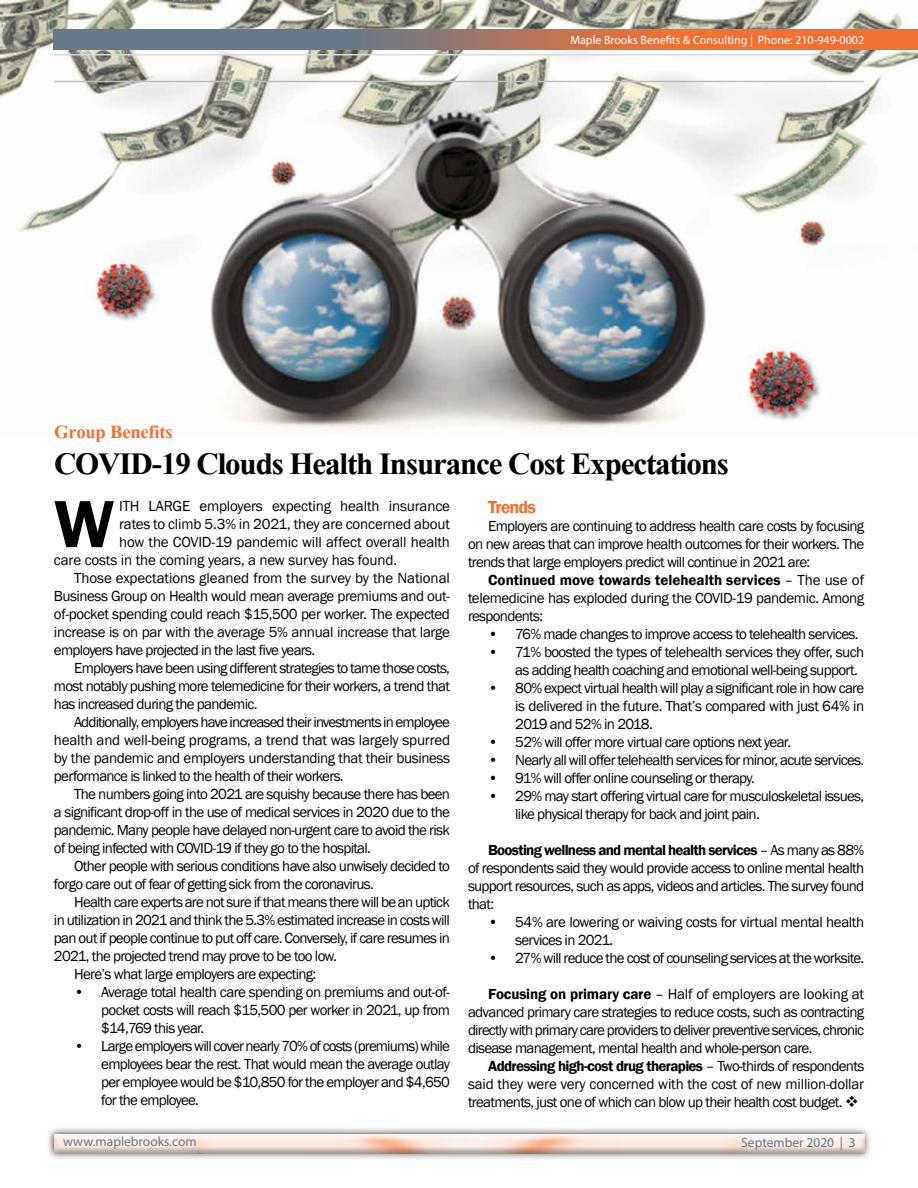
<style>
.page{position:relative;width:918px;height:1188px;background:#fff}
.page>*{position:absolute;margin:0;border:0;box-sizing:border-box;transform-origin:0 0}
.t1{font:600 69px "Franklin Gothic";color:#000}
.t2{font:700 37.5px "Shonar Bangla";letter-spacing:-.03em;color:#000}
.t3{font:700 22.5px "Shonar Bangla";letter-spacing:-.01em;color:#f37032}
.t4{font:600 18px "Franklin Gothic";letter-spacing:-.05em;color:#f37032}
.t5{font:15px/18px "Franklin Gothic";letter-spacing:-.05em;color:#000;text-align:justify}
.t6{font:15px "Franklin Gothic";letter-spacing:-.01em;color:#000}
.t7{font:15px/18px "Franklin Gothic";letter-spacing:-.025em;color:#000}
.t8{font:15px "Franklin Gothic";letter-spacing:-.03em;color:#000}
.t9{font:15px "Franklin Gothic";letter-spacing:-.015em;color:#000}
.t10{font:15px "Franklin Gothic";letter-spacing:-.02em;color:#000}
.t11{font:15px "Franklin Gothic";letter-spacing:-.005em;color:#000}
.t12{font:13.5px "Myriad Pro";color:#667a8c}
.t13{font:12px "Myriad Pro";color:#fff}
.s1{font-weight:600}
</style>
<div class="page">
<img style="left:0;top:0;width:918px;height:431px">
<hr style="left:54px;top:54px;width:810px;height:1px;background:#d7d9da">
<hr style="left:54px;top:81px;width:810px;height:1px;background:#bcbec0">
<svg style="left:0;top:29px;width:1px;height:21px"></svg>
<svg style="left:54px;top:29px;width:864px;height:21px;background:#a87561"></svg>
<div style="left:46px;top:1126px;width:826px;height:35px;background:#000;opacity:.75"></div>
<div style="left:51px;top:1134px;width:813px;height:7px;background:#fff;opacity:.75"></div>
<div style="left:51px;top:1136px;width:813px;height:19px;background:#7f7d79;opacity:.75"></div>
<p class="t13" style="left:570px;top:32px;width:295px">Maple Brooks Benefits &amp; Consulting | Phone: 210-949-0002</p>
<h3 class="t3" style="left:54px;top:419px;width:120px">Group Benefits</h3>
<h2 class="t2" style="left:54px;top:442px;width:676px">COVID-19 Clouds Health Insurance Cost Expectations</h2>
<h1 class="t1" style="left:54px;top:482px;width:62px">W</h1>
<p class="t6" style="left:119px;top:497px;width:332px">ITH LARGE employers expecting health insurance</p>
<p class="t4" style="left:488px;top:496px;width:49px">Trends</p>
<p class="t5" style="left:468px;top:518px;width:398px;text-indent:20px">Employers are continuing to address health care costs by focusing on new areas that can improve health outcomes for their workers. The trends that large employers predict will continue in 2021 are:</p>
<p class="t5" style="left:468px;top:572px;width:398px;text-indent:20px"><span class="s1">Continued move towards telehealth services</span> – The use of telemedicine has exploded during the COVID-19 pandemic. Among respondents:</p>
<p class="t5" style="left:488px;top:626px;width:372px">• 76% made changes to improve access to telehealth services.</p>
<p class="t5" style="left:515px;top:644px;width:351px;text-indent:-27px">• 71% boosted the types of telehealth services they offer, such as adding health coaching and emotional well-being support.</p>
<p class="t5" style="left:515px;top:680px;width:351px;text-indent:-27px">• 80% expect virtual health will play a significant role in how care is delivered in the future. That’s compared with just 64% in 2019 and 52% in 2018.</p>
<p class="t5" style="left:488px;top:734px;width:304px">• 52% will offer more virtual care options next year.</p>
<p class="t5" style="left:488px;top:752px;width:378px">• Nearly all will offer telehealth services for minor, acute services.</p>
<p class="t5" style="left:488px;top:770px;width:268px">• 91% will offer online counseling or therapy.</p>
<p class="t5" style="left:515px;top:788px;width:350px;text-indent:-27px">• 29% may start offering virtual care for musculoskeletal issues, like physical therapy for back and joint pain.</p>
<p class="t5" style="left:468px;top:842px;width:398px;text-indent:20px"><span class="s1">Boosting wellness and mental health services</span> – As many as 88% of respondents said they would provide access to online mental health support resources, such as apps, videos and articles. The survey found that:</p>
<p class="t7" style="left:515px;top:914px;width:350px;text-indent:-27px">• 54% are lowering or waiving costs for virtual mental health services in 2021.</p>
<p class="t5" style="left:488px;top:950px;width:378px">• 27% will reduce the cost of counseling services at the worksite.</p>
<p class="t5" style="left:468px;top:986px;width:398px;text-indent:20px"><span class="s1">Focusing on primary care</span> – Half of employers are looking at advanced primary care strategies to reduce costs, such as contracting directly with primary care providers to deliver preventive services, chronic disease management, mental health and whole-person care.</p>
<p class="t5" style="left:468px;top:1058px;width:398px;text-indent:20px"><span class="s1">Addressing high-cost drug therapies</span> – Two-thirds of respondents said they were very concerned with the cost of new million-dollar treatments, just one of which can blow up their health cost budget. ❖</p>
<p class="t6" style="left:119px;top:515px;width:332px">rates to climb 5.3% in 2021, they are concerned about</p>
<p class="t6" style="left:119px;top:533px;width:332px">how the COVID-19 pandemic will affect overall health</p>
<p class="t6" style="left:54px;top:551px;width:345px">care costs in the coming years, a new survey has found.</p>
<p class="t11" style="left:74px;top:569px;width:377px">Those expectations gleaned from the survey by the National</p>
<p class="t5" style="left:54px;top:588px;width:398px">Business Group on Health would mean average premiums and out-</p>
<p class="t8" style="left:54px;top:605px;width:398px">of-pocket spending could reach $15,500 per worker. The expected</p>
<p class="t10" style="left:54px;top:623px;width:398px">increase is on par with the average 5% annual increase that large</p>
<p class="t5" style="left:54px;top:642px;width:263px">employers have projected in the last five years.</p>
<p class="t5" style="left:74px;top:660px;width:377px">Employers have been using different strategies to tame those costs,</p>
<p class="t5" style="left:54px;top:678px;width:398px">most notably pushing more telemedicine for their workers, a trend that</p>
<p class="t5" style="left:54px;top:696px;width:205px">has increased during the pandemic.</p>
<p class="t5" style="left:74px;top:714px;width:377px">Additionally, employers have increased their investments in employee</p>
<p class="t9" style="left:54px;top:731px;width:398px">health and well-being programs, a trend that was largely spurred</p>
<p class="t7" style="left:54px;top:750px;width:398px">by the pandemic and employers understanding that their business</p>
<p class="t5" style="left:54px;top:768px;width:291px">performance is linked to the health of their workers.</p>
<p class="t5" style="left:74px;top:786px;width:377px">The numbers going into 2021 are squishy because there has been</p>
<p class="t5" style="left:54px;top:804px;width:398px">a significant drop-off in the use of medical services in 2020 due to the</p>
<p class="t5" style="left:54px;top:822px;width:398px">pandemic. Many people have delayed non-urgent care to avoid the risk</p>
<p class="t5" style="left:54px;top:840px;width:319px">of being infected with COVID-19 if they go to the hospital.</p>
<p class="t5" style="left:74px;top:858px;width:377px">Other people with serious conditions have also unwisely decided to</p>
<p class="t5" style="left:54px;top:876px;width:321px">forgo care out of fear of getting sick from the coronavirus.</p>
<p class="t5" style="left:74px;top:894px;width:377px">Health care experts are not sure if that means there will be an uptick</p>
<p class="t5" style="left:54px;top:912px;width:398px">in utilization in 2021 and think the 5.3% estimated increase in costs will</p>
<p class="t5" style="left:54px;top:930px;width:398px">pan out if people continue to put off care. Conversely, if care resumes in</p>
<p class="t5" style="left:54px;top:948px;width:285px">2021, the projected trend may prove to be too low.</p>
<p class="t5" style="left:74px;top:966px;width:243px">Here’s what large employers are expecting:</p>
<p class="t5" style="left:101px;top:984px;width:350px;text-indent:-27px">• Average total health care spending on premiums and out-of&shy;pocket costs will reach $15,500 per worker in 2021, up from $14,769 this year.</p>
<p class="t5" style="left:101px;top:1038px;width:350px;text-indent:-27px">• Large employers will cover nearly 70% of costs (premiums) while employees bear the rest. That would mean the average outlay per employee would be $10,850 for the employer and $4,650 for the employee.</p>
<p class="t12" style="left:63px;top:1133px;width:135px">www.maplebrooks.com</p>
<p class="t12" style="left:741px;top:1134px;width:116px">September 2020 | 3</p>
</div>
